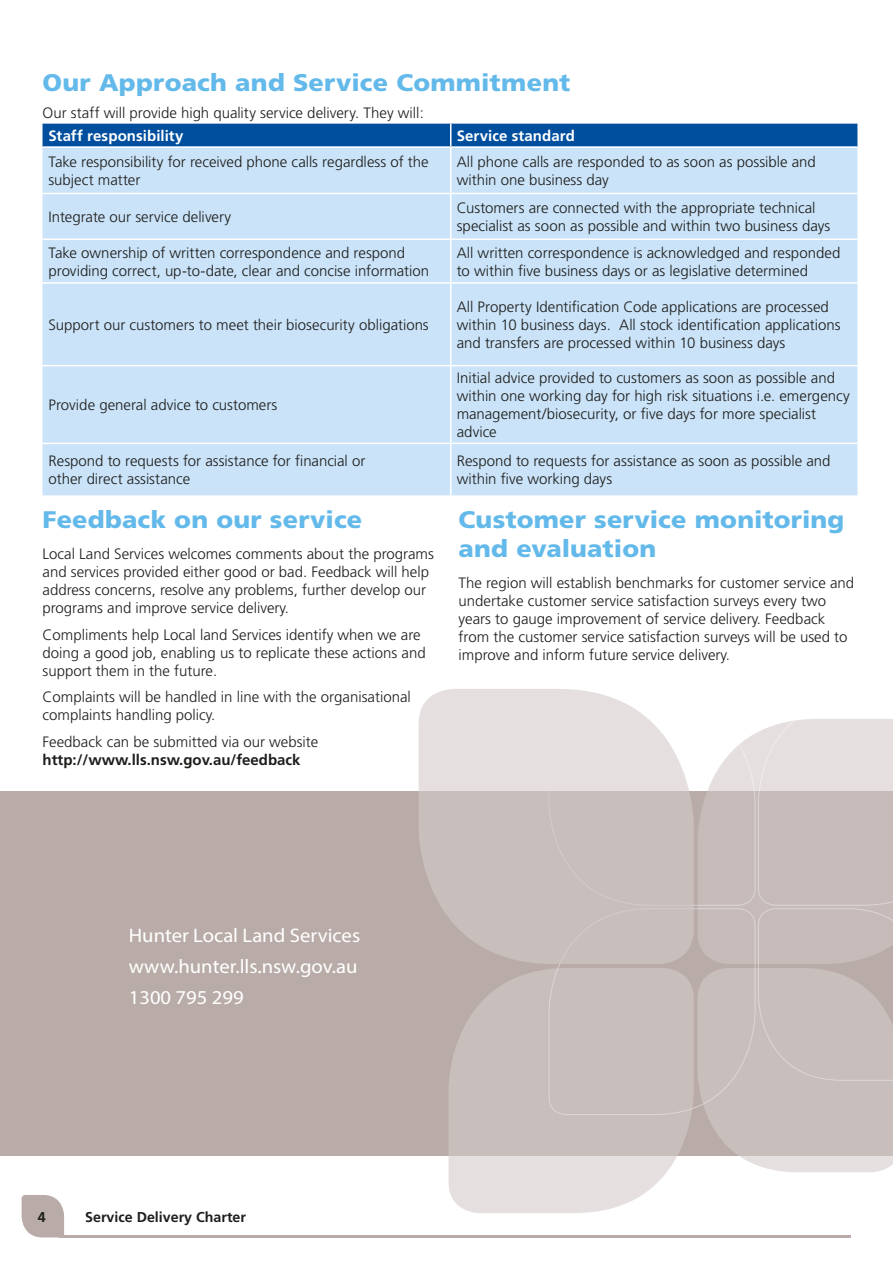
<style>
.page{position:relative;width:893px;height:1263px;background:#fff}
.page>*{position:absolute;margin:0;border:0;box-sizing:border-box;transform-origin:0 0}
.t1{font:900 24px/28.8px "Frutiger CE";letter-spacing:.01em;color:#63b9e9;scale:1.05 1}
.H3_-_white{font:19.65px "Myriad Pro";color:#fff;scale:1.05 1}
.text{font:300 15px/18px "Frutiger CE";color:#1d1d1b}
.text-2{font:300 15px/18px "Frutiger LT Std";color:#1d1d1b}
.text-3{font:700 15px "Frutiger CE";letter-spacing:.005em;color:#fff}
.t2{font:700 14.25px "Frutiger LT Std";color:#1d1d1b}
.s1{font-weight:700}
</style>
<div class="page">
<svg style="left:22px;top:1195px;width:42px;height:42px"></svg>
<hr style="left:59px;top:1235px;width:791px;height:2px;background:#b9aca8">
<div style="left:43px;top:148px;width:814px;height:347px;background:#cae3f8"></div>
<div style="left:43px;top:124px;width:814px;height:22px;background:#004f9f"></div>
<hr style="left:450px;top:148px;width:1px;height:45px;background:#fff">
<hr style="left:43px;top:193px;width:408px;height:1px;background:#fff">
<hr style="left:451px;top:193px;width:406px;height:1px;background:#fff">
<hr style="left:450px;top:194px;width:1px;height:44px;background:#fff">
<hr style="left:43px;top:238px;width:408px;height:2px;background:#fff">
<hr style="left:451px;top:238px;width:406px;height:2px;background:#fff">
<hr style="left:450px;top:240px;width:1px;height:42px;background:#fff">
<hr style="left:43px;top:282px;width:408px;height:2px;background:#fff">
<hr style="left:451px;top:282px;width:406px;height:2px;background:#fff">
<hr style="left:450px;top:284px;width:1px;height:81px;background:#fff">
<hr style="left:43px;top:365px;width:408px;height:1px;background:#fff">
<hr style="left:451px;top:365px;width:406px;height:1px;background:#fff">
<hr style="left:450px;top:366px;width:1px;height:77px;background:#fff">
<hr style="left:43px;top:443px;width:408px;height:1px;background:#fff">
<hr style="left:451px;top:443px;width:406px;height:1px;background:#fff">
<hr style="left:450px;top:444px;width:1px;height:51px;background:#fff">
<div style="left:0;top:791px;width:893px;height:364px;background:#b9aca8"></div>
<svg style="left:448px;top:969px;width:219px;height:244px;fill:#c8bebc"></svg>
<svg style="left:548px;top:719px;width:345px;height:453px"></svg>
<svg style="left:419px;top:689px;width:275px;height:275px;fill:#c8bebc"></svg>
<h3 class="t1" style="left:43px;top:68px;width:504px">Our Approach and Service Commitment</h3>
<p class="text" style="left:43px;top:103px;width:383px">Our staff will provide high quality service delivery. They will:</p>
<p class="text-3" style="left:49px;top:127px;width:136px">Staff responsibility</p>
<p class="text-3" style="left:457px;top:127px;width:120px">Service standard</p>
<p class="text" style="left:49px;top:153px;width:382px">Take responsibility for received phone calls regardless of the subject matter</p>
<p class="text" style="left:457px;top:153px;width:361px">All phone calls are responded to as soon as possible and within one business day</p>
<p class="text" style="left:49px;top:208px;width:184px">Integrate our service delivery</p>
<p class="text" style="left:457px;top:199px;width:375px">Customers are connected with the appropriate technical specialist as soon as possible and within two business days</p>
<p class="text" style="left:49px;top:244px;width:382px">Take ownership of written correspondence and respond providing correct, up-to-date, clear and concise information</p>
<p class="text" style="left:457px;top:244px;width:385px">All written correspondence is acknowledged and responded to within five business days or as legislative determined</p>
<p class="text" style="left:49px;top:316px;width:382px">Support our customers to meet their biosecurity obligations</p>
<p class="text" style="left:457px;top:298px;width:385px">All Property Identification Code applications are processed within 10 business days. All stock identification applications and transfers are processed within 10 business days</p>
<p class="text" style="left:49px;top:396px;width:230px">Provide general advice to customers</p>
<p class="text" style="left:457px;top:369px;width:395px">Initial advice provided to customers as soon as possible and within one working day for high risk situations i.e. emergency management/biosecurity, or five days for more specialist advice</p>
<p class="text" style="left:49px;top:452px;width:318px">Respond to requests for assistance for financial or other direct assistance</p>
<p class="text" style="left:457px;top:452px;width:375px">Respond to requests for assistance as soon as possible and within five working days</p>
<h3 class="t1" style="left:43px;top:505px;width:306px">Feedback on our service</h3>
<p class="text-2" style="left:43px;top:545px;width:393px">Local Land Services welcomes comments about the programs and services provided either good or bad. Feedback will help address concerns, resolve any problems, further develop our programs and improve service delivery.</p>
<p class="text-2" style="left:43px;top:625px;width:385px">Compliments help Local land Services identify when we are doing a good job, enabling us to replicate these actions and support them in the future.</p>
<p class="text-2" style="left:43px;top:688px;width:370px">Complaints will be handled in line with the organisational complaints handling policy.</p>
<p class="text-2" style="left:43px;top:732px;width:277px">Feedback can be submitted via our website <span class="s1">http://www.lls.nsw.gov.au/feedback</span></p>
<h3 class="t1" style="left:459px;top:505px;width:369px">Customer service monitoring and evaluation</h3>
<p class="text-2" style="left:459px;top:574px;width:397px">The region will establish benchmarks for customer service and undertake customer service satisfaction surveys every two years to gauge improvement of service delivery. Feedback from the customer service satisfaction surveys will be used to improve and inform future service delivery.</p>
<p class="H3_-_white" style="left:129px;top:924px;width:222px">Hunter Local Land Services</p>
<p class="H3_-_white" style="left:129px;top:954px;width:219px">www.hunter.lls.nsw.gov.au</p>
<p class="H3_-_white" style="left:129px;top:985px;width:111px">1300 795 299</p>
<p class="t2" style="left:38px;top:1208px;width:9px">4</p>
<p class="t2" style="left:85px;top:1208px;width:162px">Service Delivery Charter</p>
</div>
